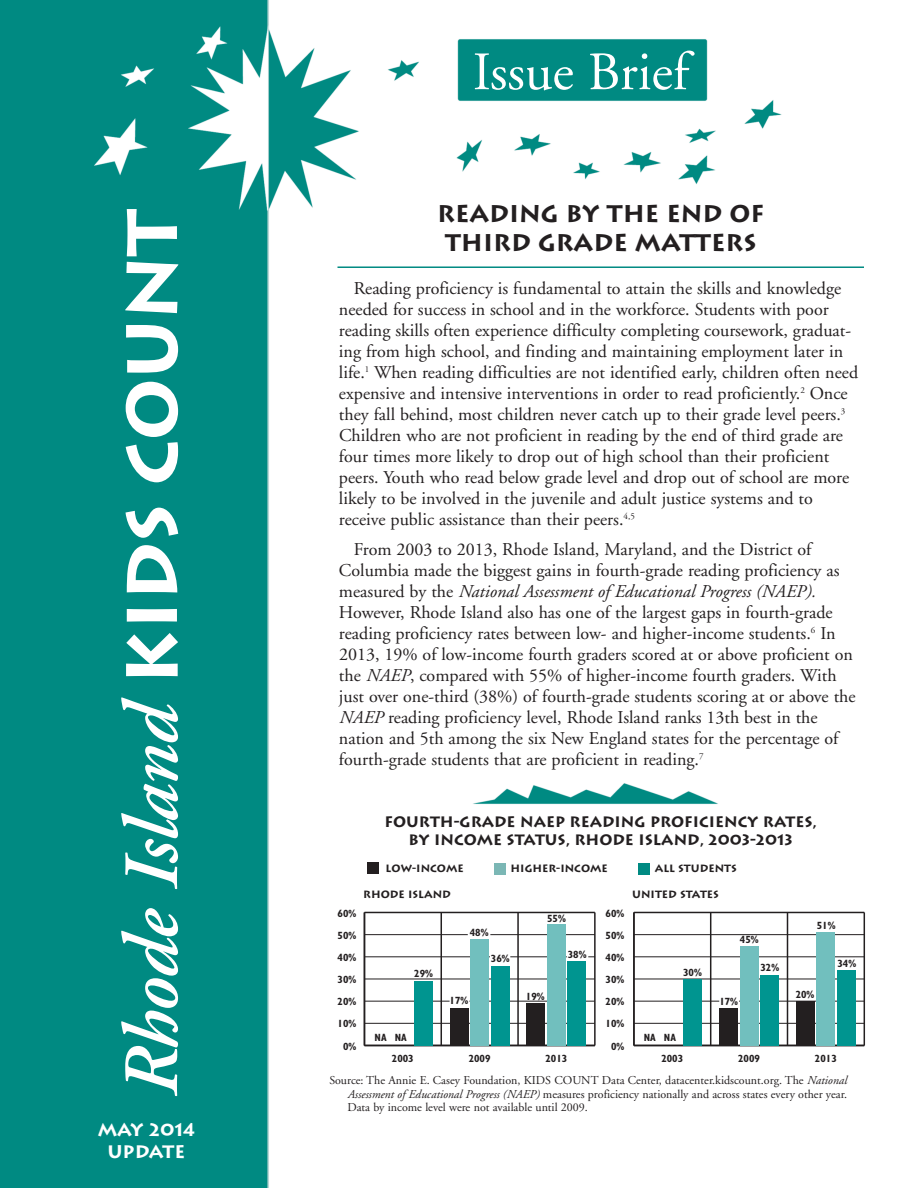
<style>
.page{position:relative;width:918px;height:1188px;background:#fff}
.page>*{position:absolute;margin:0;border:0;box-sizing:border-box;transform-origin:0 0}
.t1{font:italic 600 78px "Adobe Garamond";color:#fff}
.t2{font:53.85px "Adobe Garamond";color:#fff}
.t3{font:700 24px/28.8px "Lithos";color:#231f20;text-align:center}
.t4{font:18px/21px "Adobe Garamond";color:#231f20}
.t5{font:700 18px/21.6px "Lithos";color:#fff;text-align:center}
.t6{font:700 15px/18px "Lithos";color:#231f20;text-align:center}
.t7{font:12px/13.5px "Adobe Garamond";color:#231f20;text-align:right}
.t8{font:700 condensed 10.5px "Gill Sans";color:#231f20}
.t9{font:700 10.5px "Lithos";color:#231f20}
.s1{font-family:"Lithos";font-weight:700;font-style:normal;font-size:71.1px}
.s2{font-style:italic}
</style>
<div class="page">
<img style="left:21px;top:0;width:786px;height:1188px">
<hr style="left:338px;top:266px;width:526px;height:2px;background:#008a82">
<div style="left:0;top:0;width:21px;height:1188px;background:#008a82"></div>
<div style="left:467px;top:776px;width:253px;height:33px;background:#fff"></div>
<img style="left:473px;top:783px;width:245px;height:21px">
<hr style="left:441px;top:912px;width:1px;height:133px;background:#231f20">
<hr style="left:517px;top:912px;width:2px;height:133px;background:#231f20">
<hr style="left:594px;top:912px;width:2px;height:133px;background:#231f20">
<hr style="left:364px;top:912px;width:1px;height:133px;background:#231f20">
<hr style="left:364px;top:1045px;width:231px;height:1px;background:#231f20">
<hr style="left:364px;top:1023px;width:231px;height:1px;background:#231f20">
<hr style="left:469px;top:1001px;width:126px;height:1px;background:#231f20">
<hr style="left:364px;top:1001px;width:86px;height:1px;background:#231f20">
<hr style="left:364px;top:979px;width:231px;height:1px;background:#231f20">
<hr style="left:510px;top:957px;width:57px;height:1px;background:#231f20">
<hr style="left:365px;top:957px;width:125px;height:1px;background:#231f20">
<hr style="left:364px;top:934px;width:104px;height:1px;background:#231f20">
<hr style="left:490px;top:934px;width:105px;height:1px;background:#231f20">
<hr style="left:364px;top:912px;width:231px;height:1px;background:#231f20">
<div style="left:414px;top:981px;width:19px;height:64px;background:#009590"></div>
<div style="left:491px;top:966px;width:18px;height:79px;background:#009590"></div>
<div style="left:568px;top:961px;width:18px;height:84px;background:#009590"></div>
<div style="left:470px;top:939px;width:19px;height:106px;background:#71bfbe"></div>
<div style="left:547px;top:924px;width:19px;height:121px;background:#71bfbe"></div>
<div style="left:450px;top:1008px;width:18px;height:37px;background:#231f20"></div>
<div style="left:527px;top:1003px;width:18px;height:42px;background:#231f20"></div>
<hr style="left:710px;top:912px;width:1px;height:133px;background:#231f20">
<hr style="left:787px;top:912px;width:1px;height:133px;background:#231f20">
<hr style="left:864px;top:912px;width:1px;height:133px;background:#231f20">
<hr style="left:633px;top:912px;width:2px;height:133px;background:#231f20">
<hr style="left:634px;top:1045px;width:230px;height:1px;background:#231f20">
<hr style="left:634px;top:1023px;width:230px;height:1px;background:#231f20">
<hr style="left:739px;top:1001px;width:125px;height:1px;background:#231f20">
<hr style="left:634px;top:1001px;width:85px;height:1px;background:#231f20">
<hr style="left:634px;top:979px;width:230px;height:1px;background:#231f20">
<hr style="left:634px;top:957px;width:230px;height:1px;background:#231f20">
<hr style="left:634px;top:934px;width:230px;height:1px;background:#231f20">
<hr style="left:634px;top:912px;width:230px;height:1px;background:#231f20">
<div style="left:684px;top:979px;width:18px;height:66px;background:#009590"></div>
<div style="left:760px;top:975px;width:19px;height:70px;background:#009590"></div>
<div style="left:837px;top:970px;width:19px;height:75px;background:#009590"></div>
<div style="left:740px;top:946px;width:18px;height:99px;background:#71bfbe"></div>
<div style="left:817px;top:932px;width:18px;height:113px;background:#71bfbe"></div>
<div style="left:719px;top:1008px;width:19px;height:37px;background:#231f20"></div>
<div style="left:796px;top:1001px;width:19px;height:44px;background:#231f20"></div>
<div style="left:368px;top:862px;width:11px;height:12px;background:#231f20"></div>
<div style="left:494px;top:863px;width:11px;height:11px;background:#7bb7b5"></div>
<div style="left:638px;top:863px;width:11px;height:11px;background:#008a82"></div>
<h1 class="t1" style="left:121px;top:1100px;width:892px;rotate:-90deg">Rhode Island <span class="s1">KIDS COUNT</span></h1>
<p class="t5" style="left:98px;top:1119px;width:99px">MAY 2014<br>UPDATE</p>
<h2 class="t2" style="left:473px;top:51px;width:217px">Issue Brief</h2>
<h3 class="t3" style="left:437px;top:199px;width:329px">READING BY THE END OF<br>THIRD GRADE MATTERS</h3>
<p class="t4" style="left:339px;top:279px;width:521px;text-indent:15px">Reading proficiency is fundamental to attain the skills and knowledge needed for success in school and in the workforce. Students with poor reading skills often experience difficulty completing coursework, graduat&shy;ing from high school, and finding and maintaining employment later in life.<sup>1</sup> When reading difficulties are not identified early, children often need expensive and intensive interventions in order to read proficiently.<sup>2</sup> Once they fall behind, most children never catch up to their grade level peers.<sup>3<br></sup>Children who are not proficient in reading by the end of third grade are four times more likely to drop out of high school than their proficient peers. Youth who read below grade level and drop out of school are more likely to be involved in the juvenile and adult justice systems and to receive public assistance than their peers.<sup>4,5</sup></p>
<p class="t4" style="left:339px;top:540px;width:518px;text-indent:15px">From 2003 to 2013, Rhode Island, Maryland, and the District of Columbia made the biggest gains in fourth-grade reading proficiency as measured by the <span class="s2">National Assessment of Educational Progress (NAEP).<br></span>However, Rhode Island also has one of the largest gaps in fourth-grade reading proficiency rates between low- and higher-income students.<sup>6</sup> In 2013, 19% of low-income fourth graders scored at or above proficient on the <span class="s2">NAEP</span>, compared with 55% of higher-income fourth graders. With just over one-third (38%) of fourth-grade students scoring at or above the <span class="s2">NAEP</span> reading proficiency level, Rhode Island ranks 13th best in the nation and 5th among the six New England states for the percentage of fourth-grade students that are proficient in reading.<sup>7</sup></p>
<p class="t6" style="left:385px;top:813px;width:434px">FOURTH-GRADE NAEP READING PROFICIENCY RATES,<br>BY INCOME STATUS, RHODE ISLAND, 2003-2013</p>
<p class="t9" style="left:386px;top:862px;width:80px">LOW-INCOME</p>
<p class="t9" style="left:511px;top:862px;width:99px">HIGHER-INCOME</p>
<p class="t9" style="left:655px;top:862px;width:84px">ALL STUDENTS</p>
<p class="t9" style="left:363px;top:888px;width:89px">RHODE ISLAND</p>
<p class="t9" style="left:632px;top:888px;width:88px">UNITED STATES</p>
<p class="t8" style="left:338px;top:909px;width:20px">60%</p>
<p class="t8" style="left:338px;top:931px;width:20px">50%</p>
<p class="t8" style="left:470px;top:929px;width:20px">48%</p>
<p class="t8" style="left:547px;top:914px;width:20px">55%</p>
<p class="t8" style="left:606px;top:909px;width:20px">60%</p>
<p class="t8" style="left:606px;top:931px;width:20px">50%</p>
<p class="t8" style="left:740px;top:936px;width:20px">45%</p>
<p class="t8" style="left:817px;top:921px;width:20px">51%</p>
<p class="t8" style="left:338px;top:953px;width:20px">40%</p>
<p class="t8" style="left:338px;top:976px;width:20px">30%</p>
<p class="t8" style="left:414px;top:970px;width:20px">29%</p>
<p class="t8" style="left:491px;top:955px;width:20px">36%</p>
<p class="t8" style="left:568px;top:951px;width:20px">38%</p>
<p class="t8" style="left:606px;top:953px;width:20px">40%</p>
<p class="t8" style="left:606px;top:976px;width:20px">30%</p>
<p class="t8" style="left:683px;top:968px;width:20px">30%</p>
<p class="t8" style="left:760px;top:964px;width:20px">32%</p>
<p class="t8" style="left:837px;top:959px;width:20px">34%</p>
<p class="t8" style="left:338px;top:998px;width:20px">20%</p>
<p class="t8" style="left:450px;top:996px;width:20px">17%</p>
<p class="t8" style="left:526px;top:992px;width:20px">19%</p>
<p class="t8" style="left:606px;top:998px;width:20px">20%</p>
<p class="t8" style="left:719px;top:997px;width:20px">17%</p>
<p class="t8" style="left:796px;top:990px;width:20px">20%</p>
<p class="t8" style="left:338px;top:1020px;width:20px">10%</p>
<p class="t8" style="left:606px;top:1020px;width:20px">10%</p>
<p class="t8" style="left:343px;top:1042px;width:15px">0%</p>
<p class="t8" style="left:375px;top:1033px;width:34px">NA NA</p>
<p class="t8" style="left:611px;top:1042px;width:15px">0%</p>
<p class="t8" style="left:644px;top:1033px;width:34px">NA NA</p>
<p class="t8" style="left:392px;top:1054px;width:23px">2003</p>
<p class="t8" style="left:469px;top:1054px;width:23px">2009</p>
<p class="t8" style="left:546px;top:1054px;width:23px">2013</p>
<p class="t8" style="left:661px;top:1054px;width:23px">2003</p>
<p class="t8" style="left:738px;top:1054px;width:23px">2009</p>
<p class="t8" style="left:815px;top:1054px;width:23px">2013</p>
<p class="t7" style="left:329px;top:1075px;width:519px">Source: The Annie E. Casey Foundation, KIDS COUNT Data Center, datacenter.kidscount.org. The <span class="s2">National<br>Assessment of Educational Progress (NAEP)</span> measures proficiency nationally and across states every other year.</p>
<p class="t7" style="left:347px;top:1102px;width:242px">Data by income level were not available until 2009.</p>
</div>
